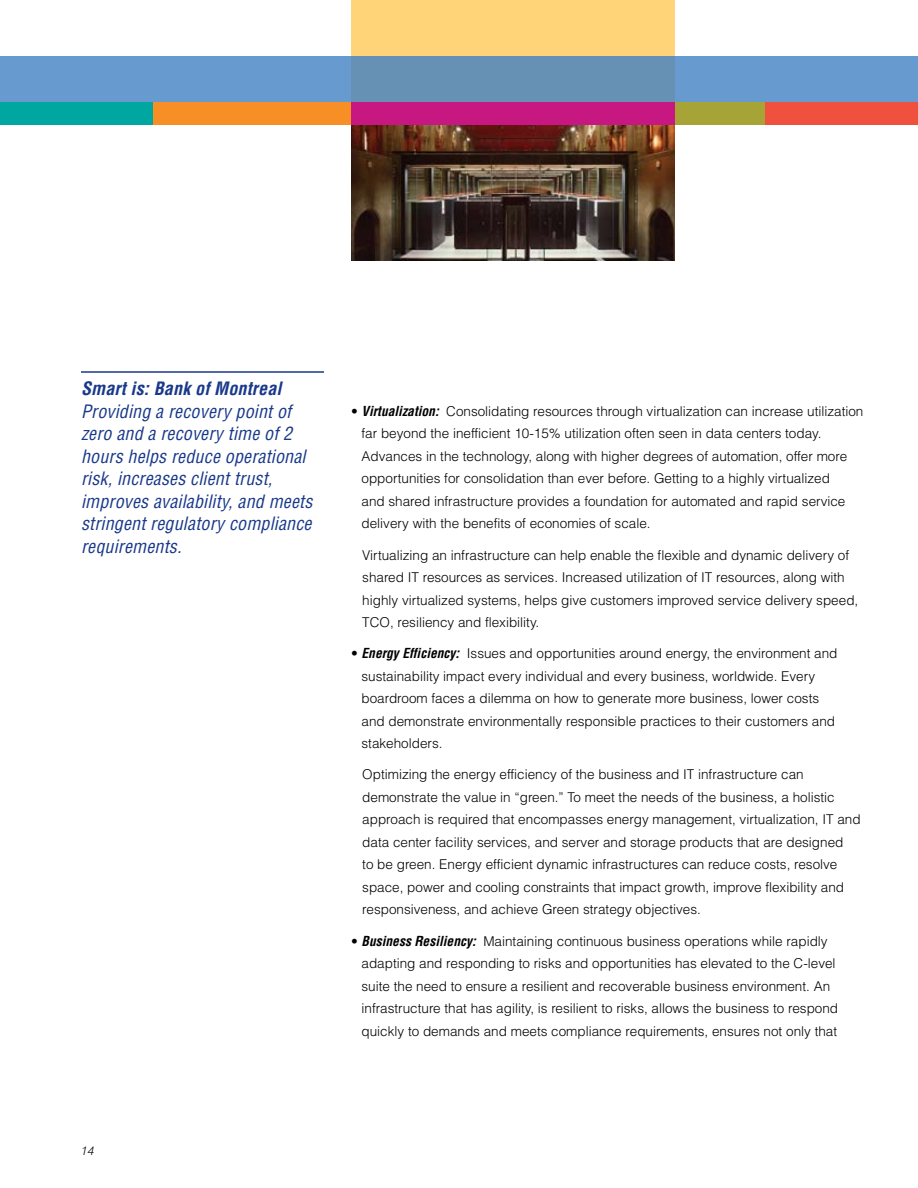
<style>
.page{position:relative;width:918px;height:1188px;background:#fff}
.page>*{position:absolute;margin:0;border:0;box-sizing:border-box;transform-origin:0 0}
.t1{font:italic condensed 18px/22.5px "Helvetica";letter-spacing:.01em;color:#19398a}
.t2{font:italic 700 condensed 18px "Helvetica";letter-spacing:.01em;color:#19398a}
.t3{font:300 13.5px/22.5px "Helvetica";color:#000}
.t4{font:italic 300 12px "Helvetica Neue";color:#000}
.s1{font-weight:700;font-style:italic;font-stretch:condensed}
</style>
<div class="page">
<div style="left:351px;top:0;width:324px;height:103px;background:#ffd478"></div>
<svg style="left:0;top:56px;width:917px;height:47px;fill:#679acf"></svg>
<div style="left:0;top:103px;width:153px;height:22px;background:#00a7a0"></div>
<div style="left:153px;top:103px;width:198px;height:22px;background:#f78f26"></div>
<div style="left:351px;top:103px;width:324px;height:22px;background:#c71881"></div>
<div style="left:675px;top:103px;width:90px;height:22px;background:#a6a436"></div>
<div style="left:765px;top:103px;width:153px;height:22px;background:#f0513f"></div>
<hr style="left:917px;top:56px;width:1px;height:68px;background:#4281c3">
<img style="left:351px;top:125px;width:324px;height:135px">
<hr style="left:81px;top:371px;width:243px;height:2px;background:#19398a">
<h1 class="t2" style="left:81px;top:378px;width:202px">Smart is: Bank of Montreal</h1>
<h1 class="t1" style="left:81px;top:400px;width:233px">Providing a recovery point of zero and a recovery time of 2 hours helps reduce operational risk, increases client trust, improves availability, and meets stringent regulatory compliance requirements.</h1>
<p class="t3" style="left:362px;top:400px;width:503px;text-indent:-11px">• <span class="s1">Virtualization:</span> Consolidating resources through virtualization can increase utilization far beyond the inefficient 10-15% utilization often seen in data centers today.<br>Advances in the technology, along with higher degrees of automation, offer more opportunities for consolidation than ever before. Getting to a highly virtualized<br>and shared infrastructure provides a foundation for automated and rapid service delivery with the benefits of economies of scale.</p>
<p class="t3" style="left:362px;top:543px;width:498px">Virtualizing an infrastructure can help enable the flexible and dynamic delivery of shared IT resources as services. Increased utilization of IT resources, along with highly virtualized systems, helps give customers improved service delivery speed, TCO, resiliency and flexibility.</p>
<p class="t3" style="left:362px;top:642px;width:478px;text-indent:-11px">• <span class="s1">Energy Efficiency:</span> Issues and opportunities around energy, the environment and sustainability impact every individual and every business, worldwide. Every boardroom faces a dilemma on how to generate more business, lower costs and demonstrate environmentally responsible practices to their customers and stakeholders.</p>
<p class="t3" style="left:362px;top:763px;width:500px">Optimizing the energy efficiency of the business and IT infrastructure can demonstrate the value in “green.” To meet the needs of the business, a holistic approach is required that encompasses energy management, virtualization, IT and data center facility services, and server and storage products that are designed<br>to be green. Energy efficient dynamic infrastructures can reduce costs, resolve space, power and cooling constraints that impact growth, improve flexibility and responsiveness, and achieve Green strategy objectives.</p>
<p class="t3" style="left:362px;top:929px;width:478px;text-indent:-11px">• <span class="s1">Business Resiliency:</span> Maintaining continuous business operations while rapidly adapting and responding to risks and opportunities has elevated to the C-level suite the need to ensure a resilient and recoverable business environment. An infrastructure that has agility, is resilient to risks, allows the business to respond quickly to demands and meets compliance requirements, ensures not only that</p>
<p class="t4" style="left:81px;top:1143px;width:15px">14</p>
</div>
